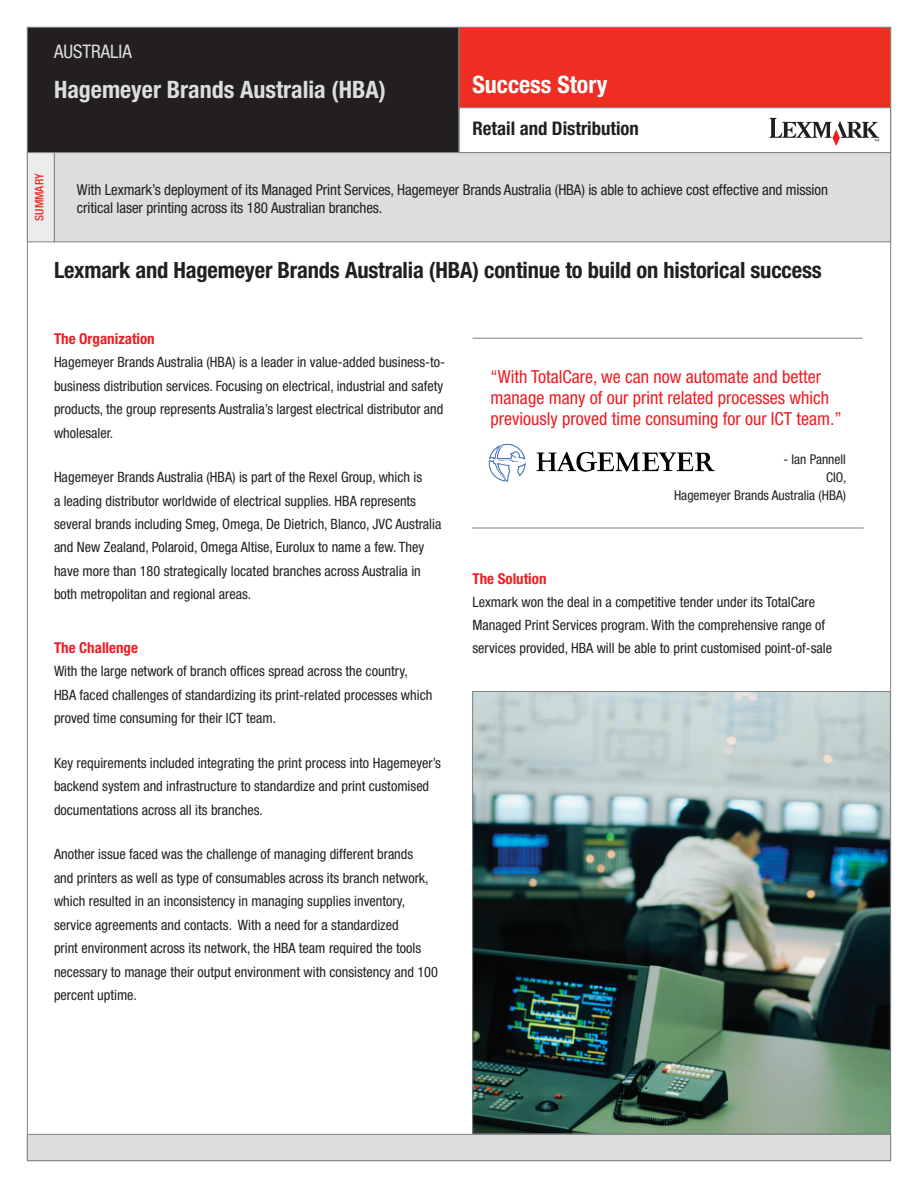
<style>
.page{position:relative;width:918px;height:1188px;background:#fff}
.page>*{position:absolute;margin:0;border:0;box-sizing:border-box;transform-origin:0 0}
.t1{font:700 condensed 24px "Helvetica Neue LT Std";color:#dcdddf}
.t2{font:700 condensed 24px "Helvetica Neue LT Std";color:#fff}
.t3{font:700 condensed 22.5px "Helvetica Neue LT Std";letter-spacing:-.01em;color:#231f20}
.t4{font:700 condensed 18.75px "Helvetica Neue LT Std";color:#231f20}
.t5{font:condensed 18.75px "Helvetica Neue LT Std";color:#dcdddf}
.t6{font:condensed 18px/21px "Helvetica Neue LT Std";color:#ee1d23}
.t7{font:condensed 15px/18px "Helvetica Neue LT Std";letter-spacing:-.005em;color:#231f20}
.t8{font:700 condensed 15px "Helvetica Neue LT Std";color:#ee1d23}
.t9{font:condensed 14.25px/23.4px "Helvetica Neue LT Std";color:#231f20}
.t10{font:condensed 13.5px/18px "Helvetica Neue LT Std";color:#231f20;text-align:right}
.t11{font:500 condensed 11.7px "Helvetica Neue LT Std";color:#ee2e22}
</style>
<div class="page">
<div style="left:27px;top:27px;width:432px;height:126px;background:#231f20"></div>
<div style="left:27px;top:27px;width:432px;height:126px;border:1px solid #808285"></div>
<svg style="left:770px;top:118px;width:109px;height:28px"></svg>
<div style="left:459px;top:27px;width:432px;height:81px;background:#ee2e22;border:1px solid #808285"></div>
<div style="left:27px;top:152px;width:28px;height:90px;background:#ececee;border:1px solid #808285"></div>
<div style="left:54px;top:152px;width:837px;height:90px;background:#dcdddf;border:1px solid #808285"></div>
<div style="left:27px;top:1134px;width:864px;height:27px;background:#dcdddf;border:1px solid #808285"></div>
<img style="left:474px;top:693px;width:415px;height:439px">
<hr style="left:473px;top:338px;width:390px;height:1px;background:#808285">
<hr style="left:472px;top:528px;width:392px;height:1px;background:#808285">
<img style="left:488px;top:443px;width:227px;height:39px">
<h3 class="t5" style="left:54px;top:41px;width:29px">Australia</h3>
<h1 class="t1" style="left:54px;top:74px;width:333px">Hagemeyer Brands Australia (HBA)</h1>
<h1 class="t2" style="left:472px;top:70px;width:137px">Success Story</h1>
<h3 class="t4" style="left:472px;top:117px;width:168px">Retail and Distribution</h3>
<p class="t11" style="left:32px;top:221px;width:49px;rotate:-90deg">SUMMARY</p>
<p class="t7" style="left:77px;top:181px;width:753px">With Lexmark’s deployment of its Managed Print Services, Hagemeyer Brands Australia (HBA) is able to achieve cost effective and mission critical laser printing across its 180 Australian branches.</p>
<h2 class="t3" style="left:54px;top:256px;width:769px">Lexmark and Hagemeyer Brands Australia (HBA) continue to build on historical success</h2>
<p class="t8" style="left:54px;top:329px;width:102px">The Organization</p>
<p class="t9" style="left:54px;top:350px;width:393px">Hagemeyer Brands Australia (HBA) is a leader in value-added business-to&shy;business distribution services. Focusing on electrical, industrial and safety products, the group represents Australia’s largest electrical distributor and wholesaler.</p>
<p class="t9" style="left:54px;top:465px;width:389px">Hagemeyer Brands Australia (HBA) is part of the Rexel Group, which is<br>a leading distributor worldwide of electrical supplies. HBA represents several brands including Smeg, Omega, De Dietrich, Blanco, JVC Australia and New Zealand, Polaroid, Omega Altise, Eurolux to name a few. They have more than 180 strategically located branches across Australia in both metropolitan and regional areas.</p>
<p class="t8" style="left:54px;top:639px;width:86px">The Challenge</p>
<p class="t9" style="left:54px;top:660px;width:380px">With the large network of branch offices spread across the country,<br>HBA faced challenges of standardizing its print-related processes which proved time consuming for their ICT team.</p>
<p class="t9" style="left:54px;top:751px;width:389px">Key requirements included integrating the print process into Hagemeyer’s backend system and infrastructure to standardize and print customised documentations across all its branches.</p>
<p class="t9" style="left:54px;top:842px;width:385px">Another issue faced was the challenge of managing different brands<br>and printers as well as type of consumables across its branch network, which resulted in an inconsistency in managing supplies inventory, service agreements and contacts. With a need for a standardized<br>print environment across its network, the HBA team required the tools necessary to manage their output environment with consistency and 100 percent uptime.</p>
<p class="t6" style="left:491px;top:366px;width:353px">“With TotalCare, we can now automate and better manage many of our print related processes which previously proved time consuming for our ICT team.”</p>
<p class="t10" style="left:674px;top:451px;width:174px">- Ian Pannell<br>CIO,<br>Hagemeyer Brands Australia (HBA)</p>
<p class="t8" style="left:472px;top:570px;width:76px">The Solution</p>
<p class="t9" style="left:472px;top:591px;width:361px">Lexmark won the deal in a competitive tender under its TotalCare<br>Managed Print Services program. With the comprehensive range of services provided, HBA will be able to print customised point-of-sale</p>
</div>
